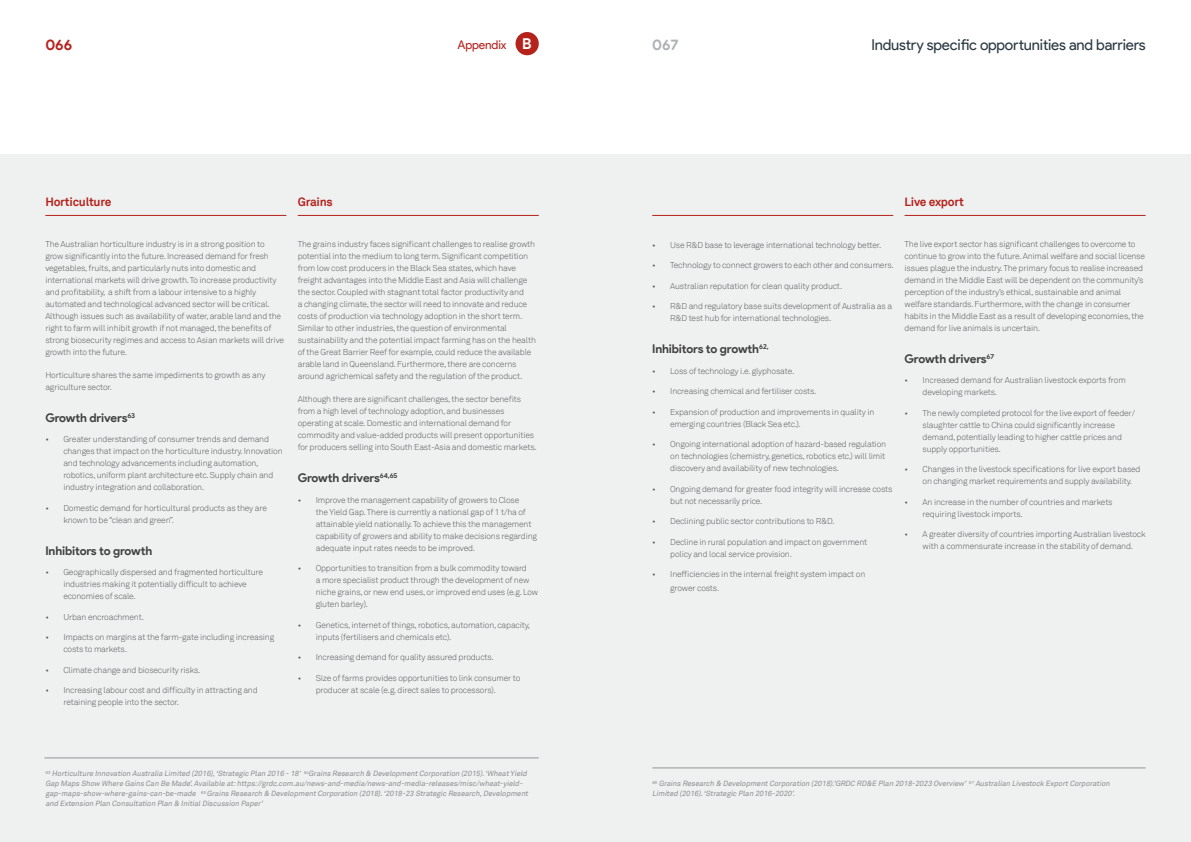
<style>
.page{position:relative;width:1191px;height:842px;background:#fff}
.page>*{position:absolute;margin:0;border:0;box-sizing:border-box;transform-origin:0 0}
.Sub-Sub_Head{font:15px "Product Sans";letter-spacing:-.01em;color:#2a3942}
.t1{font:700 15px "Product Sans";color:#b5231d}
.t2{font:700 15px "Product Sans";color:#afb1b4}
.Sub-Sub_Head-2{font:700 15px "Product Sans";color:#fff}
.Sub-head_2{font:700 12px "Product Sans";letter-spacing:-.01em;color:#414042}
.Sub-head_1{font:700 12px "Akkurat TT";letter-spacing:-.02em;color:#b5231d}
.Sub-Sub_Head-3{font:12px "Product Sans";letter-spacing:-.01em;color:#b5231d}
.Bullets_LS{font:300 8.5px/12px "Akkurat TT";letter-spacing:-.02em;color:#565659}
.Body{font:300 8.5px/12px "Akkurat TT";letter-spacing:-.02em;color:#565659}
.Sub-Sub_Head-4{font:italic 7.5px/10px "Akkurat TT";color:#8b8e90}
</style>
<div class="page">
<div style="left:515px;top:32px;width:24px;height:23px;background:#b5231d;border-radius:50%"></div>
<div style="left:0;top:154px;width:1191px;height:688px;background:#eff0f0"></div>
<hr style="left:904px;top:215px;width:241px;height:1px;background:#b5231d">
<hr style="left:45px;top:215px;width:241px;height:1px;background:#b5231d">
<hr style="left:298px;top:215px;width:241px;height:1px;background:#b5231d">
<hr style="left:652px;top:215px;width:241px;height:1px;background:#b5231d">
<hr style="left:44px;top:758px;width:495px;height:1px;background:#939598">
<hr style="left:652px;top:768px;width:493px;height:1px;background:#939598">
<h1 class="t1" style="left:45px;top:36px;width:28px">066</h1>
<p class="Sub-Sub_Head-3" style="left:457px;top:39px;width:50px">Appendix</p>
<p class="Sub-Sub_Head-2" style="left:522px;top:34px;width:11px">B</p>
<h1 class="t2" style="left:652px;top:36px;width:28px">067</h1>
<p class="Sub-Sub_Head" style="left:871px;top:36px;width:276px">Industry specific opportunities and barriers</p>
<p class="Sub-head_1" style="left:45px;top:195px;width:68px">Horticulture</p>
<p class="Body" style="left:45px;top:238px;width:240px">The Australian horticulture industry is in a strong position to grow significantly into the future. Increased demand for fresh vegetables, fruits, and particularly nuts into domestic and international markets will drive growth. To increase productivity and profitability, a shift from a labour intensive to a highly automated and technological advanced sector will be critical.<br>Although issues such as availability of water, arable land and the right to farm will inhibit growth if not managed, the benefits of strong biosecurity regimes and access to Asian markets will drive growth into the future.</p>
<p class="Body" style="left:45px;top:369px;width:222px">Horticulture shares the same impediments to growth as any agriculture sector.</p>
<p class="Sub-head_2" style="left:45px;top:410px;width:91px">Growth drivers<sup>63</sup></p>
<p class="Bullets_LS" style="left:63px;top:433px;width:221px;text-indent:-18px">• Greater understanding of consumer trends and demand changes that impact on the horticulture industry. Innovation and technology advancements including automation, robotics, uniform plant architecture etc. Supply chain and industry integration and collaboration.</p>
<p class="Bullets_LS" style="left:63px;top:502px;width:205px;text-indent:-18px">• Domestic demand for horticultural products as they are known to be “clean and green”.</p>
<p class="Sub-head_2" style="left:45px;top:543px;width:108px">Inhibitors to growth</p>
<p class="Bullets_LS" style="left:63px;top:566px;width:201px;text-indent:-18px">• Geographically dispersed and fragmented horticulture industries making it potentially difficult to achieve economies of scale.</p>
<p class="Bullets_LS" style="left:45px;top:611px;width:100px">• Urban encroachment.</p>
<p class="Bullets_LS" style="left:63px;top:631px;width:212px;text-indent:-18px">• Impacts on margins at the farm-gate including increasing costs to markets.</p>
<p class="Bullets_LS" style="left:45px;top:664px;width:157px">• Climate change and biosecurity risks.</p>
<p class="Bullets_LS" style="left:63px;top:684px;width:196px;text-indent:-18px">• Increasing labour cost and difficulty in attracting and retaining people into the sector.</p>
<p class="Sub-head_1" style="left:298px;top:195px;width:37px">Grains</p>
<p class="Body" style="left:298px;top:238px;width:240px">The grains industry faces significant challenges to realise growth potential into the medium to long term. Significant competition from low cost producers in the Black Sea states, which have freight advantages into the Middle East and Asia will challenge the sector. Coupled with stagnant total factor productivity and<br>a changing climate, the sector will need to innovate and reduce costs of production via technology adoption in the short term.<br>Similar to other industries, the question of environmental sustainability and the potential impact farming has on the health of the Great Barrier Reef for example, could reduce the available arable land in Queensland. Furthermore, there are concerns around agrichemical safety and the regulation of the product.</p>
<p class="Body" style="left:298px;top:393px;width:240px">Although there are significant challenges, the sector benefits from a high level of technology adoption, and businesses operating at scale. Domestic and international demand for commodity and value-added products will present opportunities for producers selling into South East-Asia and domestic markets.</p>
<p class="Sub-head_2" style="left:298px;top:470px;width:101px">Growth drivers<sup>64,65</sup></p>
<p class="Bullets_LS" style="left:316px;top:493px;width:223px;text-indent:-18px">• Improve the management capability of growers to Close<br>the Yield Gap. There is currently a national gap of 1 t/ha of attainable yield nationally. To achieve this the management capability of growers and ability to make decisions regarding adequate input rates needs to be improved.</p>
<p class="Bullets_LS" style="left:316px;top:562px;width:224px;text-indent:-18px">• Opportunities to transition from a bulk commodity toward<br>a more specialist product through the development of new niche grains, or new end uses, or improved end uses (e.g. Low gluten barley).</p>
<p class="Bullets_LS" style="left:316px;top:618px;width:216px;text-indent:-18px">• Genetics, internet of things, robotics, automation, capacity, inputs (fertilisers and chemicals etc).</p>
<p class="Bullets_LS" style="left:298px;top:651px;width:198px">• Increasing demand for quality assured products.</p>
<p class="Bullets_LS" style="left:316px;top:671px;width:206px;text-indent:-18px">• Size of farms provides opportunities to link consumer to producer at scale (e.g. direct sales to processors).</p>
<p class="Bullets_LS" style="left:652px;top:239px;width:231px">• Use R&amp;D base to leverage international technology better.</p>
<p class="Bullets_LS" style="left:652px;top:259px;width:243px">• Technology to connect growers to each other and consumers.</p>
<p class="Bullets_LS" style="left:652px;top:280px;width:192px">• Australian reputation for clean quality product.</p>
<p class="Bullets_LS" style="left:670px;top:300px;width:223px;text-indent:-18px">• R&amp;D and regulatory base suits development of Australia as a<br>R&amp;D test hub for international technologies.</p>
<p class="Sub-head_2" style="left:652px;top:341px;width:118px">Inhibitors to growth<sup>62,</sup></p>
<p class="Bullets_LS" style="left:652px;top:364px;width:144px">• Loss of technology i.e. glyphosate.</p>
<p class="Bullets_LS" style="left:652px;top:385px;width:166px">• Increasing chemical and fertiliser costs.</p>
<p class="Bullets_LS" style="left:670px;top:406px;width:206px;text-indent:-18px">• Expansion of production and improvements in quality in emerging countries (Black Sea etc.).</p>
<p class="Bullets_LS" style="left:670px;top:438px;width:217px;text-align:justify;text-indent:-18px">• Ongoing international adoption of hazard-based regulation on technologies (chemistry, genetics, robotics etc.) will limit discovery and availability of new technologies.</p>
<p class="Bullets_LS" style="left:670px;top:483px;width:224px;text-indent:-18px">• Ongoing demand for greater food integrity will increase costs but not necessarily price.</p>
<p class="Bullets_LS" style="left:652px;top:515px;width:184px">• Declining public sector contributions to R&amp;D.</p>
<p class="Bullets_LS" style="left:670px;top:536px;width:199px;text-indent:-18px">• Decline in rural population and impact on government policy and local service provision.</p>
<p class="Bullets_LS" style="left:670px;top:567px;width:197px;line-height:14px;text-indent:-18px">• Inefficiencies in the internal freight system impact on grower costs.</p>
<p class="Sub-head_1" style="left:904px;top:195px;width:61px">Live export</p>
<p class="Body" style="left:904px;top:238px;width:242px">The live export sector has significant challenges to overcome to continue to grow into the future. Animal welfare and social license issues plague the industry. The primary focus to realise increased demand in the Middle East will be dependent on the community’s perception of the industry’s ethical, sustainable and animal welfare standards. Furthermore, with the change in consumer habits in the Middle East as a result of developing economies, the demand for live animals is uncertain.</p>
<p class="Sub-head_2" style="left:904px;top:351px;width:91px">Growth drivers<sup>67</sup></p>
<p class="Bullets_LS" style="left:922px;top:374px;width:205px;text-indent:-18px">• Increased demand for Australian livestock exports from developing markets.</p>
<p class="Bullets_LS" style="left:922px;top:407px;width:214px;text-indent:-18px">• The newly completed protocol for the live export of feeder/ slaughter cattle to China could significantly increase demand, potentially leading to higher cattle prices and supply opportunities.</p>
<p class="Bullets_LS" style="left:922px;top:463px;width:219px;text-indent:-18px">• Changes in the livestock specifications for live export based on changing market requirements and supply availability.</p>
<p class="Bullets_LS" style="left:922px;top:496px;width:192px;text-indent:-18px">• An increase in the number of countries and markets requiring livestock imports.</p>
<p class="Bullets_LS" style="left:922px;top:528px;width:224px;text-indent:-18px">• A greater diversity of countries importing Australian livestock with a commensurate increase in the stability of demand.</p>
<p class="Sub-Sub_Head-4" style="left:45px;top:769px;width:486px"><sup>63</sup> Horticulture Innovation Australia Limited (2016),‘Strategic Plan 2016 - 18’ <sup>64</sup>Grains Research &amp; DevelopmentCorporation (2015).‘WheatYield Gap Maps Show Where Gains Can Be Made’.Available at:https://grdc.com.au/news-and-media/news-and-media-releases/misc/wheat-yield&shy;gap-maps-show-where-gains-can-be-made <sup>65</sup> Grains Research &amp; DevelopmentCorporation (2018).‘2018-23 Strategic Research,Development and Extension Plan Consultation Plan &amp; InitialDiscussion Paper’</p>
<p class="Sub-Sub_Head-4" style="left:652px;top:779px;width:461px"><sup>66</sup> Grains Research &amp; DevelopmentCorporation (2018).’GRDC RD&amp;E Plan 2018-2023 Overview’ <sup>67</sup> Australian Livestock ExportCorporation<br>Limited (2016).‘Strategic Plan 2016-2020’.</p>
</div>
